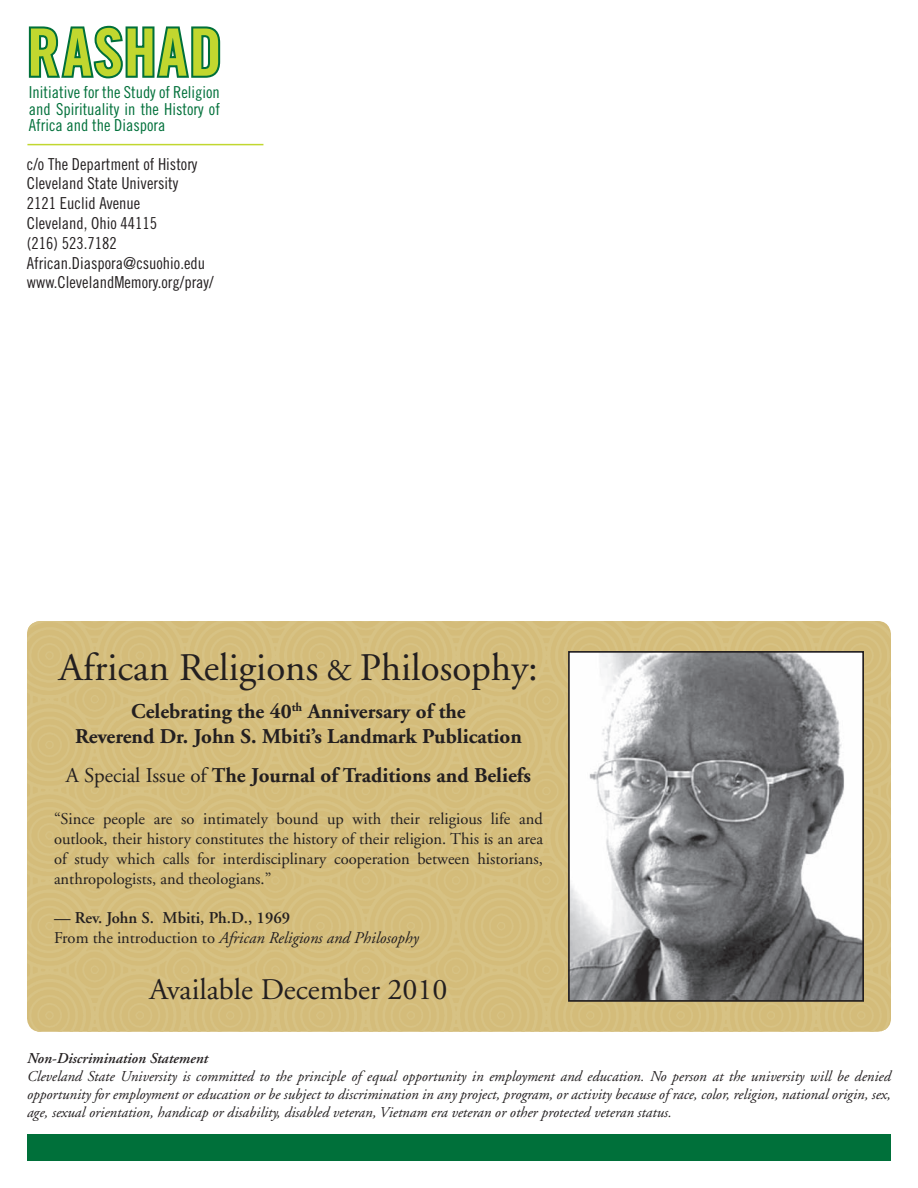
<style>
.page{position:relative;width:918px;height:1188px;background:#fff}
.page>*{position:absolute;margin:0;border:0;box-sizing:border-box;transform-origin:0 0}
.t1{font:65.4px "Trade Gothic LT Std Bd Cn 20";letter-spacing:.03em;color:#c1d72f}
.t2{font:39px "Adobe Garamond";color:#231f20}
.t3{font:30px "Adobe Garamond";color:#231f20}
.t4{font:700 21px/25.2px "Adobe Garamond";color:#231f20;text-align:center}
.t5{font:16.5px/19.8px "Adobe Garamond";color:#231f20;text-align:justify}
.t6{font:16.5px/19.8px "Trade Gothic LT Std Cn 18";color:#231f20}
.t7{font:16.5px/16.5px "Trade Gothic LT Std Cn 18";color:#00703a;text-align:justify}
.t8{font:italic 16.5px/19.8px "Adobe Garamond";color:#231f20}
.t9{font:italic 15px/18px "Adobe Garamond";color:#231f20;text-align:justify}
.t10{font:italic 600 15px "Adobe Garamond";color:#231f20}
.s1{font-size:31.5px}
.s2{font-weight:400}
.s3{font-weight:600;font-style:normal}
.s4{font-style:normal}
</style>
<div class="page">
<div style="left:27px;top:1134px;width:864px;height:27px;background:#00703a"></div>
<img style="left:27px;top:621px;width:864px;height:411px">
<svg style="left:28px;top:25px;width:193px;height:54px"></svg>
<hr style="left:27px;top:144px;width:236px;height:1px;background:#c1d72f">
<img style="left:571px;top:654px;width:290px;height:345px">
<div style="left:568px;top:651px;width:296px;height:351px;border:2px solid #231f20"></div>
<h1 class="t1" style="left:27px;top:13px;width:197px">RASHAD</h1>
<p class="t7" style="left:29px;top:84px;width:193px">Initiative for the Study of Religion and Spirituality in the History of Africa and the Diaspora</p>
<p class="t6" style="left:27px;top:154px;width:188px">c/o The Department of History<br>Cleveland State University<br>2121 Euclid Avenue<br>Cleveland, Ohio 44115<br>(216) 523.7182<br>African.Diaspora@csuohio.edu www.ClevelandMemory.org/pray/</p>
<h2 class="t2" style="left:59px;top:646px;width:481px">African Religions <span class="s1">&amp;</span> Philosophy:</h2>
<h3 class="t4" style="left:75px;top:699px;width:448px">Celebrating the 40<sup>th</sup> Anniversary of the<br>Reverend Dr. John S. Mbiti’s Landmark Publication</h3>
<h3 class="t4" style="left:66px;top:763px;width:467px"><span class="s2">A Special Issue of</span> The Journal of Traditions and Beliefs</h3>
<p class="t5" style="left:54px;top:810px;width:491px">“Since people are so intimately bound up with their religious life and outlook, their history constitutes the history of their religion. This is an area of study which calls for interdisciplinary cooperation between historians, anthropologists, and theologians.”</p>
<p class="t8" style="left:54px;top:909px;width:366px"><span class="s3">— Rev. John S. Mbiti, Ph.D., 1969<br></span><span class="s4">From the introduction to</span> African Religions and Philosophy</p>
<h3 class="t3" style="left:149px;top:974px;width:300px">Available December 2010</h3>
<p class="t10" style="left:27px;top:1051px;width:183px">Non-Discrimination Statement</p>
<p class="t9" style="left:27px;top:1068px;width:866px">Cleveland State University is committed to the principle of equal opportunity in employment and education. No person at the university will be denied opportunity for employment or education or be subject to discrimination in any project, program, or activity because of race, color, religion, national origin, sex, age, sexual orientation, handicap or disability, disabled veteran, Vietnam era veteran or other protected veteran status.</p>
</div>
